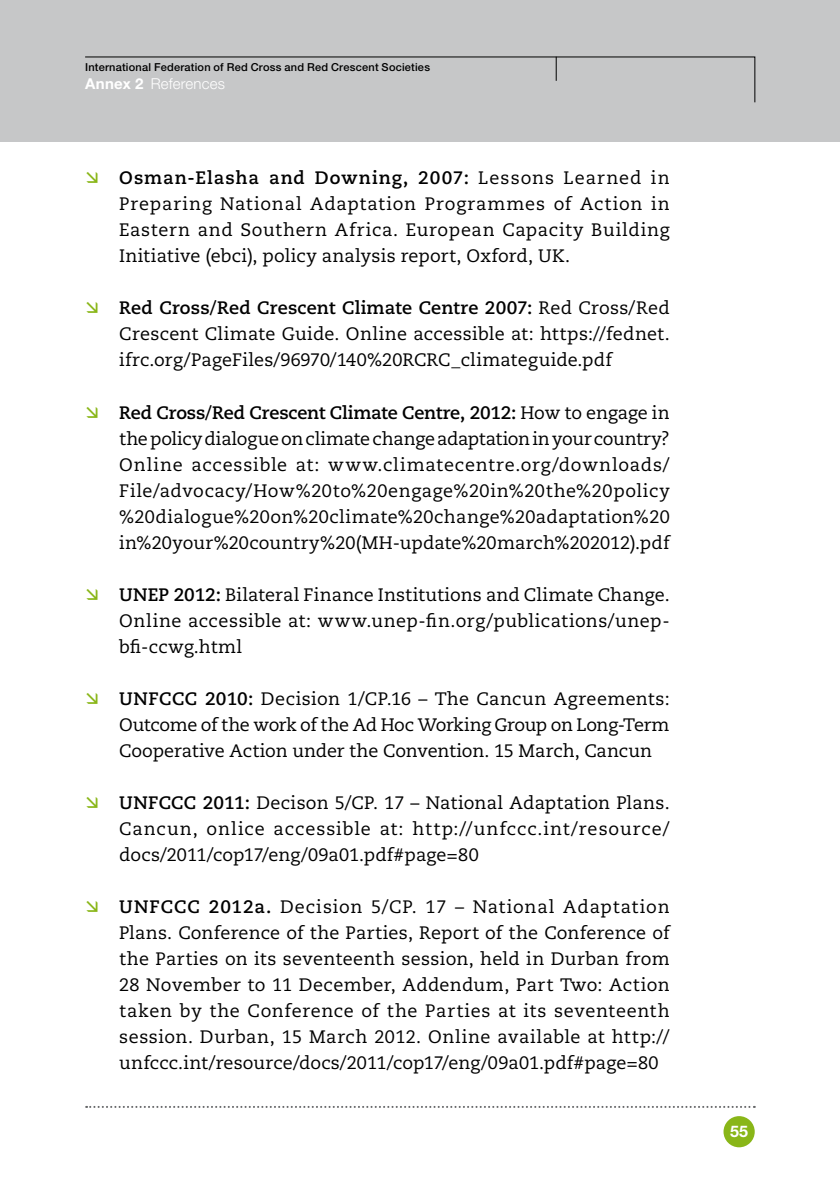
<style>
.page{position:relative;width:840px;height:1191px;background:#fff}
.page>*{position:absolute;margin:0;border:0;box-sizing:border-box;transform-origin:0 0}
.t1{font:18px/26px "Caecilia LT Std";letter-spacing:.01em;color:#000;text-align:justify}
.t2{font:700 16px "Helvetica Neue";color:#fff}
.t3{font:300 15px "Helvetica Neue";letter-spacing:.01em;color:#fff}
.t4{font:500 11px "Helvetica Neue";letter-spacing:.02em;color:#000}
.s1{font-weight:700}
</style>
<div class="page">
<div style="left:0;top:0;width:839px;height:141px;background:#c6c7c8"></div>
<svg style="left:85px;top:56px;width:670px;height:47px"></svg>
<svg style="left:86px;top:1106px;width:668px;height:2px"></svg>
<div style="left:723px;top:1116px;width:31px;height:31px;background:#89b618;border-radius:50%"></div>
<p class="t4" style="left:85px;top:60px;width:346px">International Federation of Red Cross and Red Crescent Societies</p>
<p class="t3" style="left:85px;top:74px;width:141px"><span class="s1">Annex 2</span> References</p>
<p class="t1" style="left:119px;top:165px;width:551px"><span class="s1">Osman-Elasha and Downing, 2007:</span> Lessons Learned in Preparing National Adaptation Programmes of Action in Eastern and Southern Africa. European Capacity Building Initiative (ebci), policy analysis report, Oxford, UK.</p>
<p class="t1" style="left:119px;top:295px;width:551px"><span class="s1">Red Cross/Red Crescent Climate Centre 2007:</span> Red Cross/Red Crescent Climate Guide. Online accessible at: https://fednet. ifrc.org/PageFiles/96970/140%20RCRC_climateguide.pdf</p>
<p class="t1" style="left:119px;top:399px;width:551px"><span class="s1">Red Cross/Red Crescent Climate Centre, 2012:</span> How to engage in the policy dialogue on climate change adaptation in your country?<br>Online accessible at: www.climatecentre.org/downloads/ File/advocacy/How%20to%20engage%20in%20the%20policy %20dialogue%20on%20climate%20change%20adaptation%20 in%20your%20country%20(MH-update%20march%202012).pdf</p>
<p class="t1" style="left:119px;top:581px;width:551px"><span class="s1">UNEP 2012:</span> Bilateral Finance Institutions and Climate Change.<br>Online accessible at: www.unep-fin.org/publications/unep&shy;bfi-ccwg.html</p>
<p class="t1" style="left:119px;top:685px;width:551px"><span class="s1">UNFCCC 2010:</span> Decision 1/CP.16 – The Cancun Agreements:<br>Outcome of the work of the Ad Hoc Working Group on Long-Term Cooperative Action under the Convention. 15 March, Cancun</p>
<p class="t1" style="left:119px;top:789px;width:551px"><span class="s1">UNFCCC 2011:</span> Decison 5/CP. 17 – National Adaptation Plans.<br>Cancun, onlice accessible at: http://unfccc.int/resource/ docs/2011/cop17/eng/09a01.pdf#page=80</p>
<p class="t1" style="left:119px;top:893px;width:551px"><span class="s1">UNFCCC 2012a.</span> Decision 5/CP. 17 – National Adaptation Plans. Conference of the Parties, Report of the Conference of the Parties on its seventeenth session, held in Durban from 28 November to 11 December, Addendum, Part Two: Action taken by the Conference of the Parties at its seventeenth session. Durban, 15 March 2012. Online available at http:// unfccc.int/resource/docs/2011/cop17/eng/09a01.pdf#page=80</p>
<p class="t2" style="left:729px;top:1121px;width:19px">55</p>
</div>
